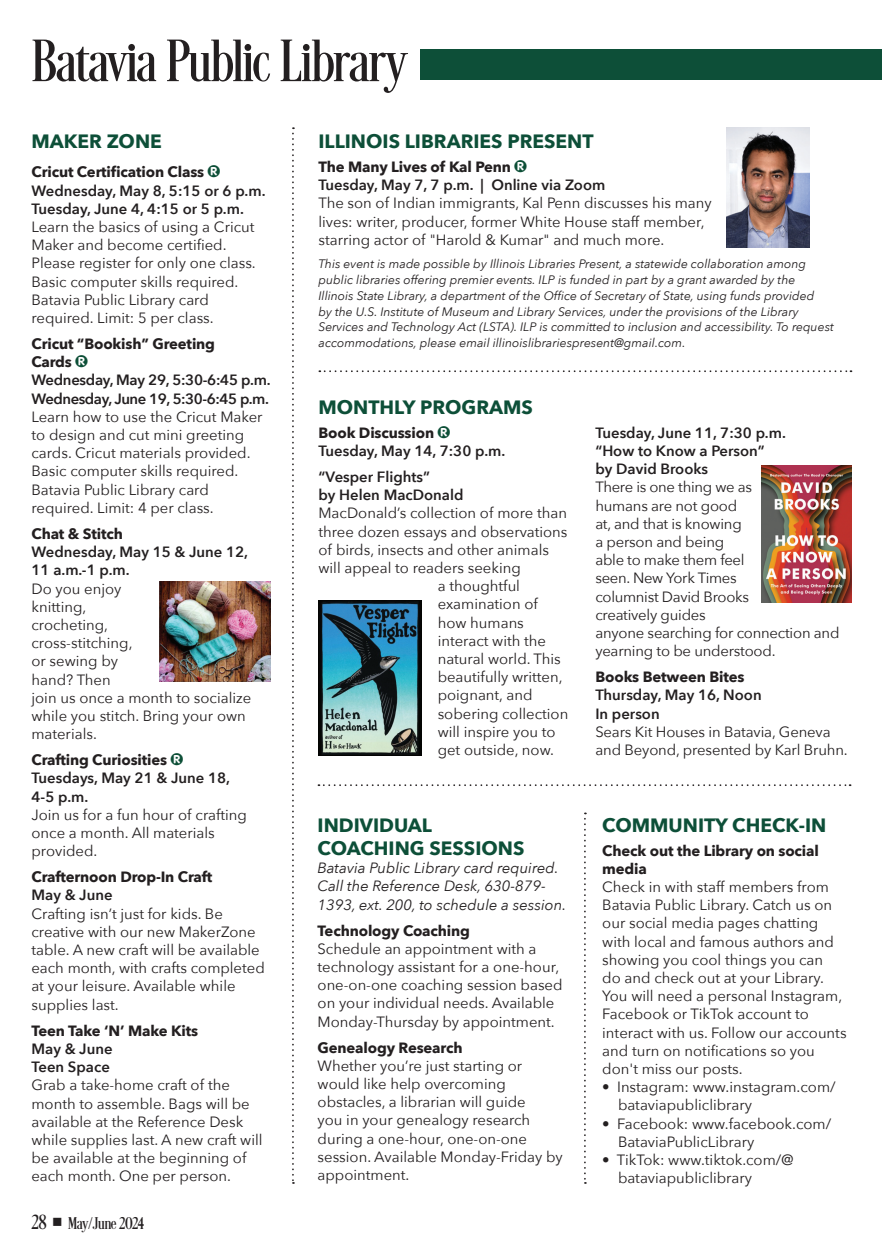
<style>
.page{position:relative;width:882px;height:1260px;background:#fff}
.page>*{position:absolute;margin:0;border:0;box-sizing:border-box;transform-origin:0 0}
.t1{font:61.43px "Desire Pro";color:#231f20}
.t2{font:700 19.25px/23.1px "Avenir Next";color:#0d4f38}
.t3{font:17.5px "Desire Pro";letter-spacing:-.005em;color:#231f20}
.t4{font:14.88px/18.2px "Avenir Next";color:#231f20}
.t5{font:600 14.88px/18.2px "Avenir Next";color:#231f20}
.t6{font:700 14.88px/18.2px "Avenir Next";letter-spacing:-.01em;color:#231f20}
.t7{font:italic 14.88px/18.2px "Avenir Next";color:#231f20}
.t8{font:600 14.88px "Avenir Next";letter-spacing:-.03em;color:#231f20}
.t9{font:600 14.88px "Avenir Next";letter-spacing:-.02em;color:#231f20}
.t10{font:italic 12.25px/15.8px "Avenir Next";color:#231f20}
.s1{font-family:"Circled";font-weight:400;color:#0d4f37}
.s2{font-size:21px}
</style>
<div class="page">
<div style="left:420px;top:49px;width:462px;height:30px;background:#0d4f38"></div>
<svg style="left:292px;top:127px;width:2px;height:1057px"></svg>
<svg style="left:319px;top:370px;width:532px;height:2px"></svg>
<svg style="left:318px;top:784px;width:533px;height:2px"></svg>
<img style="left:159px;top:581px;width:111px;height:100px">
<svg style="left:584px;top:813px;width:2px;height:371px"></svg>
<img style="left:762px;top:466px;width:89px;height:136px">
<img style="left:318px;top:601px;width:104px;height:155px">
<img style="left:726px;top:127px;width:84px;height:120px">
<p class="t1" style="left:32px;top:24px;width:377px">Batavia Public Library</p>
<p class="t2" style="left:32px;top:130px;width:132px">MAKER ZONE</p>
<p class="t6" style="left:32px;top:163px;width:190px">Cricut Certification Class <span class="s1">R</span></p>
<p class="t5" style="left:32px;top:181px;width:236px">Wednesday, May 8, 5:15 or 6 p.m.</p>
<p class="t5" style="left:32px;top:199px;width:214px">Tuesday, June 4, 4:15 or 5 p.m.</p>
<p class="t4" style="left:32px;top:217px;width:226px">Learn the basics of using a Cricut<br>Maker and become certified.<br>Please register for only one class.<br>Basic computer skills required.<br>Batavia Public Library card required. Limit: 5 per class.</p>
<p class="t6" style="left:32px;top:335px;width:185px">Cricut “Bookish” Greeting<br>Cards <span class="s1">R</span></p>
<p class="t9" style="left:32px;top:368px;width:241px">Wednesday, May 29, 5:30-6:45 p.m.</p>
<p class="t8" style="left:32px;top:386px;width:239px">Wednesday, June 19, 5:30-6:45 p.m.</p>
<p class="t4" style="left:32px;top:407px;width:233px">Learn how to use the Cricut Maker to design and cut mini greeting cards. Cricut materials provided.<br>Basic computer skills required.<br>Batavia Public Library card required. Limit: 4 per class.</p>
<p class="t6" style="left:32px;top:524px;width:93px">Chat &amp; Stitch</p>
<p class="t5" style="left:32px;top:542px;width:218px">Wednesday, May 15 &amp; June 12,<br>11 a.m.-1 p.m.</p>
<p class="t4" style="left:32px;top:579px;width:221px">Do you enjoy<br>knitting,<br>crocheting,<br>cross-stitching,<br>or sewing by<br>hand? Then<br>join us once a month to socialize while you stitch. Bring your own materials.</p>
<p class="t6" style="left:32px;top:751px;width:153px">Crafting Curiosities <span class="s1">R</span></p>
<p class="t5" style="left:32px;top:769px;width:200px">Tuesdays, May 21 &amp; June 18,<br>4-5 p.m.</p>
<p class="t4" style="left:32px;top:805px;width:217px">Join us for a fun hour of crafting once a month. All materials provided.</p>
<p class="t6" style="left:32px;top:868px;width:182px">Crafternoon Drop-In Craft</p>
<p class="t5" style="left:32px;top:886px;width:83px">May &amp; June</p>
<p class="t4" style="left:32px;top:904px;width:235px">Crafting isn’t just for kids. Be creative with our new MakerZone table. A new craft will be available each month, with crafts completed at your leisure. Available while supplies last.</p>
<p class="t6" style="left:32px;top:1021px;width:168px">Teen Take ‘N’ Make Kits</p>
<p class="t5" style="left:32px;top:1039px;width:83px">May &amp; June</p>
<p class="t5" style="left:32px;top:1058px;width:80px">Teen Space</p>
<p class="t4" style="left:32px;top:1075px;width:233px">Grab a take-home craft of the month to assemble. Bags will be available at the Reference Desk while supplies last. A new craft will be available at the beginning of each month. One per person.</p>
<p class="t3" style="left:32px;top:1212px;width:114px"><span class="s2">28</span> ■ May/June 2024</p>
<p class="t2" style="left:318px;top:130px;width:277px">ILLINOIS LIBRARIES PRESENT</p>
<p class="t6" style="left:318px;top:158px;width:210px">The Many Lives of Kal Penn <span class="s1">R</span></p>
<p class="t5" style="left:318px;top:176px;width:288px">Tuesday, May 7, 7 p.m. | Online via Zoom</p>
<p class="t4" style="left:318px;top:194px;width:395px">The son of Indian immigrants, Kal Penn discusses his many lives: writer, producer, former White House staff member, starring actor of "Harold &amp; Kumar" and much more.</p>
<p class="t10" style="left:318px;top:256px;width:517px">This event is made possible by Illinois Libraries Present, a statewide collaboration among public libraries offering premier events. ILP is funded in part by a grant awarded by the<br>Illinois State Library, a department of the Office of Secretary of State, using funds provided<br>by the U.S. Institute of Museum and Library Services, under the provisions of the Library Services and Technology Act (LSTA). ILP is committed to inclusion and accessibility. To request accommodations, please email illinoislibrariespresent@gmail.com.</p>
<p class="t2" style="left:318px;top:395px;width:216px">MONTHLY PROGRAMS</p>
<p class="t6" style="left:318px;top:423px;width:133px">Book Discussion <span class="s1">R</span></p>
<p class="t5" style="left:318px;top:441px;width:188px">Tuesday, May 14, 7:30 p.m.</p>
<p class="t5" style="left:318px;top:467px;width:147px">“Vesper Flights”<br>by Helen MacDonald</p>
<p class="t4" style="left:318px;top:503px;width:250px">MacDonald’s collection of more than</p>
<p class="t4" style="left:318px;top:522px;width:251px">three dozen essays and observations</p>
<p class="t4" style="left:318px;top:540px;width:232px">of birds, insects and other animals</p>
<p class="t4" style="left:318px;top:558px;width:204px">will appeal to readers seeking</p>
<p class="t4" style="left:438px;top:576px;width:84px">a thoughtful</p>
<p class="t4" style="left:438px;top:594px;width:102px">examination of</p>
<p class="t4" style="left:438px;top:613px;width:88px">how humans</p>
<p class="t4" style="left:438px;top:631px;width:110px">interact with the</p>
<p class="t4" style="left:438px;top:649px;width:125px">natural world. This</p>
<p class="t4" style="left:438px;top:667px;width:126px">beautifully written,</p>
<p class="t4" style="left:438px;top:685px;width:96px">poignant, and</p>
<p class="t4" style="left:438px;top:704px;width:132px">sobering collection</p>
<p class="t4" style="left:438px;top:722px;width:119px">will inspire you to</p>
<p class="t4" style="left:438px;top:740px;width:118px">get outside, now.</p>
<p class="t2" style="left:318px;top:813px;width:208px">INDIVIDUAL<br>COACHING SESSIONS</p>
<p class="t7" style="left:318px;top:858px;width:250px">Batavia Public Library card required.<br>Call the Reference Desk, 630-879-<br>1393, ext. 200, to schedule a session.</p>
<p class="t6" style="left:318px;top:921px;width:154px">Technology Coaching</p>
<p class="t4" style="left:318px;top:939px;width:247px">Schedule an appointment with a technology assistant for a one-hour, one-on-one coaching session based on your individual needs. Available Monday-Thursday by appointment.</p>
<p class="t6" style="left:318px;top:1038px;width:146px">Genealogy Research</p>
<p class="t4" style="left:318px;top:1056px;width:247px">Whether you’re just starting or would like help overcoming obstacles, a librarian will guide<br>you in your genealogy research during a one-hour, one-on-one session. Available Monday-Friday by appointment.</p>
<p class="t5" style="left:595px;top:423px;width:192px">Tuesday, June 11, 7:30 p.m.</p>
<p class="t5" style="left:595px;top:441px;width:171px">“How to Know a Person” by David Brooks</p>
<p class="t4" style="left:595px;top:477px;width:246px">There is one thing we as<br>humans are not good<br>at, and that is knowing<br>a person and being<br>able to make them feel<br>seen. New York Times<br>columnist David Brooks<br>creatively guides<br>anyone searching for connection and yearning to be understood.</p>
<p class="t6" style="left:595px;top:668px;width:151px">Books Between Bites</p>
<p class="t5" style="left:595px;top:686px;width:168px">Thursday, May 16, Noon</p>
<p class="t5" style="left:595px;top:704px;width:66px">In person</p>
<p class="t4" style="left:595px;top:722px;width:254px">Sears Kit Houses in Batavia, Geneva and Beyond, presented by Karl Bruhn.</p>
<p class="t2" style="left:602px;top:813px;width:226px">COMMUNITY CHECK-IN</p>
<p class="t6" style="left:602px;top:841px;width:218px">Check out the Library on social media</p>
<p class="t4" style="left:602px;top:877px;width:246px">Check in with staff members from<br>Batavia Public Library. Catch us on our social media pages chatting with local and famous authors and showing you cool things you can<br>do and check out at your Library.<br>You will need a personal Instagram,<br>Facebook or TikTok account to interact with us. Follow our accounts and turn on notifications so you don't miss our posts.</p>
<p class="t4" style="left:618px;top:1077px;width:219px;text-indent:-16px">• Instagram: www.instagram.com/ bataviapubliclibrary</p>
<p class="t4" style="left:618px;top:1114px;width:215px;text-indent:-16px">• Facebook: www.facebook.com/<br>BataviaPublicLibrary</p>
<p class="t4" style="left:618px;top:1150px;width:177px;text-indent:-16px">• TikTok: www.tiktok.com/@ bataviapubliclibrary</p>
</div>
